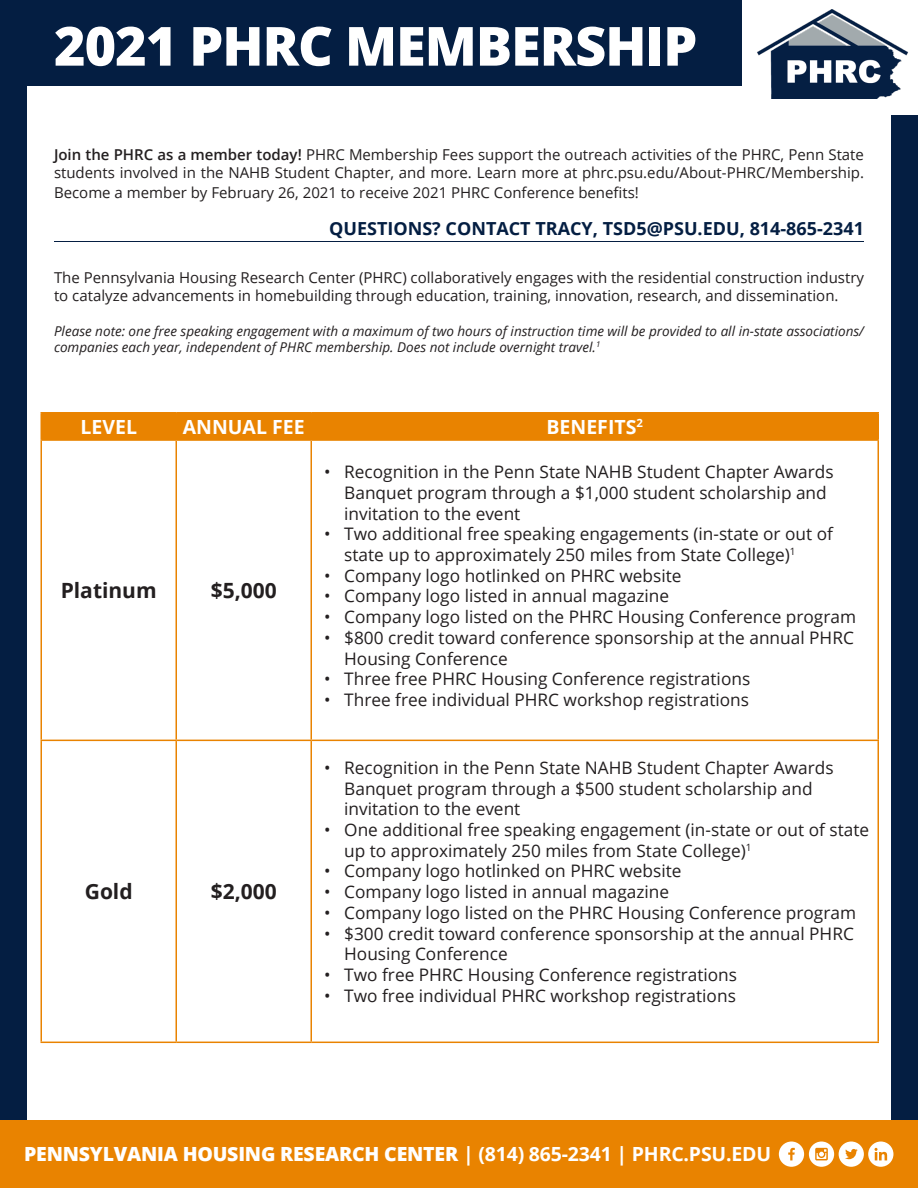
<style>
.page{position:relative;width:918px;height:1188px;background:#fff}
.page>*{position:absolute;margin:0;border:0;box-sizing:border-box;transform-origin:0 0}
.t1{font:800 54px "Open Sans";letter-spacing:-.02em;color:#fff}
.t2{font:700 21px "Open Sans";color:#231f20}
.t3{font:800 19.5px "Open Sans";letter-spacing:-.01em;color:#fff}
.t4{font:700 19.5px "Open Sans";color:#fff}
.t5{font:700 18px "Open Sans";color:#041e42}
.t6{font:17.25px/20.7px "Open Sans";color:#231f20}
.t7{font:15px/18px "Open Sans";color:#231f20}
.t8{font:italic 13.5px/16.2px "Open Sans";color:#231f20}
.s1{font-weight:600}
.s2{font-weight:700}
</style>
<div class="page">
<div style="left:0;top:0;width:918px;height:1120px;background:#041e42"></div>
<div style="left:742px;top:0;width:176px;height:116px;background:#fff"></div>
<div style="left:27px;top:86px;width:864px;height:1075px;background:#fff"></div>
<img style="left:757px;top:9px;width:151px;height:90px">
<hr style="left:54px;top:241px;width:810px;height:1px;background:#041e42">
<hr style="left:311px;top:412px;width:568px;height:2px;background:#e98300">
<hr style="left:878px;top:741px;width:1px;height:301px;background:#e98300">
<hr style="left:311px;top:1042px;width:568px;height:1px;background:#e98300">
<hr style="left:40px;top:439px;width:136px;height:2px;background:#e98300">
<hr style="left:176px;top:439px;width:135px;height:2px;background:#e98300">
<hr style="left:311px;top:439px;width:568px;height:2px;background:#e98300">
<hr style="left:878px;top:441px;width:1px;height:299px;background:#e98300">
<hr style="left:40px;top:740px;width:136px;height:1px;background:#e98300">
<hr style="left:176px;top:740px;width:135px;height:1px;background:#e98300">
<hr style="left:311px;top:740px;width:568px;height:1px;background:#e98300">
<hr style="left:40px;top:412px;width:136px;height:2px;background:#e98300">
<hr style="left:40px;top:414px;width:2px;height:25px;background:#e98300">
<hr style="left:40px;top:441px;width:2px;height:299px;background:#e98300">
<hr style="left:40px;top:741px;width:2px;height:301px;background:#e98300">
<hr style="left:40px;top:1042px;width:136px;height:1px;background:#e98300">
<hr style="left:176px;top:412px;width:135px;height:2px;background:#e98300">
<div style="left:41px;top:413px;width:838px;height:27px;background:#e98300"></div>
<hr style="left:310px;top:414px;width:2px;height:25px;background:#e98300">
<hr style="left:176px;top:441px;width:1px;height:299px;background:#e98300">
<hr style="left:310px;top:441px;width:2px;height:299px;background:#e98300">
<hr style="left:176px;top:741px;width:1px;height:301px;background:#e98300">
<hr style="left:310px;top:741px;width:2px;height:301px;background:#e98300">
<hr style="left:176px;top:1042px;width:135px;height:1px;background:#e98300">
<div style="left:0;top:1120px;width:918px;height:68px;background:#e98300"></div>
<svg style="left:779px;top:1142px;width:114px;height:25px"></svg>
<h1 class="t1" style="left:54px;top:5px;width:645px">2021 PHRC MEMBERSHIP</h1>
<p class="t7" style="left:54px;top:145px;width:812px"><span class="s1">Join the PHRC as a member today!</span> PHRC Membership Fees support the outreach activities of the PHRC, Penn State students involved in the NAHB Student Chapter, and more. Learn more at phrc.psu.edu/About-PHRC/Membership.</p>
<p class="t7" style="left:54px;top:183px;width:586px">Become a member by February 26, 2021 to receive 2021 PHRC Conference benefits!</p>
<p class="t5" style="left:329px;top:216px;width:536px">QUESTIONS? CONTACT TRACY, TSD5@PSU.EDU, 814-865-2341</p>
<p class="t7" style="left:54px;top:269px;width:812px">The Pennsylvania Housing Research Center (PHRC) collaboratively engages with the residential construction industry to catalyze advancements in homebuilding through education, training, innovation, research, and dissemination.</p>
<p class="t8" style="left:54px;top:322px;width:811px">Please note: one free speaking engagement with a maximum of two hours of instruction time will be provided to all in-state associations/ companies each year, independent of PHRC membership. Does not include overnight travel.<sup>1</sup></p>
<p class="t4" style="left:80px;top:413px;width:58px">LEVEL</p>
<p class="t4" style="left:183px;top:413px;width:123px">ANNUAL FEE</p>
<p class="t4" style="left:547px;top:413px;width:98px">BENEFITS<sup>2</sup></p>
<p class="t2" style="left:61px;top:576px;width:98px">Platinum</p>
<p class="t2" style="left:211px;top:576px;width:68px">$5,000</p>
<p class="t2" style="left:85px;top:877px;width:49px">Gold</p>
<p class="t2" style="left:211px;top:877px;width:68px">$2,000</p>
<p class="t6" style="left:344px;top:461px;width:491px;text-indent:-20px">• Recognition in the Penn State NAHB Student Chapter Awards<br>Banquet program through a $1,000 student scholarship and invitation to the event</p>
<p class="t6" style="left:344px;top:523px;width:490px;text-indent:-20px">• Two additional free speaking engagements (in-state or out of state up to approximately 250 miles from State College)<sup>1</sup></p>
<p class="t6" style="left:324px;top:565px;width:359px">• Company logo hotlinked on PHRC website</p>
<p class="t6" style="left:324px;top:585px;width:347px">• Company logo listed in annual magazine</p>
<p class="t6" style="left:324px;top:606px;width:534px">• Company logo listed on the PHRC Housing Conference program</p>
<p class="t6" style="left:344px;top:627px;width:511px;text-indent:-20px">• $800 credit toward conference sponsorship at the annual PHRC<br>Housing Conference</p>
<p class="t6" style="left:324px;top:668px;width:428px">• Three free PHRC Housing Conference registrations</p>
<p class="t6" style="left:324px;top:689px;width:427px">• Three free individual PHRC workshop registrations</p>
<p class="t6" style="left:344px;top:757px;width:491px;text-indent:-20px">• Recognition in the Penn State NAHB Student Chapter Awards<br>Banquet program through a $500 student scholarship and invitation to the event</p>
<p class="t6" style="left:344px;top:819px;width:527px;text-indent:-20px">• One additional free speaking engagement (in-state or out of state up to approximately 250 miles from State College)<sup>1</sup></p>
<p class="t6" style="left:324px;top:860px;width:359px">• Company logo hotlinked on PHRC website</p>
<p class="t6" style="left:324px;top:881px;width:347px">• Company logo listed in annual magazine</p>
<p class="t6" style="left:324px;top:902px;width:534px">• Company logo listed on the PHRC Housing Conference program</p>
<p class="t6" style="left:344px;top:922px;width:511px;text-indent:-20px">• $300 credit toward conference sponsorship at the annual PHRC<br>Housing Conference</p>
<p class="t6" style="left:324px;top:964px;width:415px">• Two free PHRC Housing Conference registrations</p>
<p class="t6" style="left:324px;top:985px;width:413px">• Two free individual PHRC workshop registrations</p>
<p class="t3" style="left:24px;top:1139px;width:749px">PENNSYLVANIA HOUSING RESEARCH CENTER <span class="s2">| (814) 865-2341 | PHRC.PSU.EDU</span></p>
</div>
